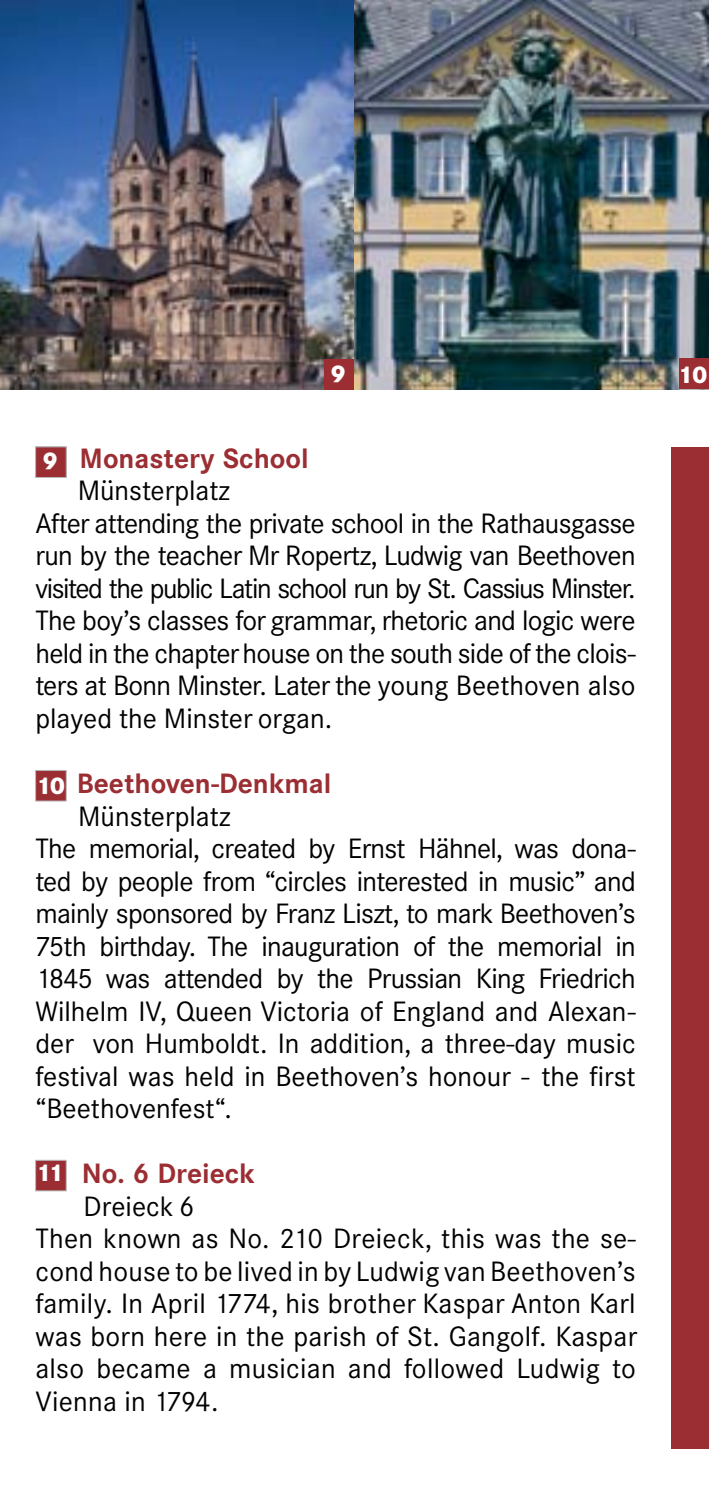
<style>
.page{position:relative;width:709px;height:1489px;background:#fff}
.page>*{position:absolute;margin:0;border:0;box-sizing:border-box;transform-origin:0 0}
.t1{font:27.5px/32.5px "Corporate SBQ";letter-spacing:-.025em;color:#000}
.t2{font:27.5px/32.5px "Corporate SBQ";letter-spacing:.01em;color:#000}
.t3{font:700 27.5px "Corporate SBQ";color:#9b2e33}
.t4{font:800 23.75px "Corporate SBQ";color:#fff}
</style>
<div class="page">
<div style="left:671px;top:447px;width:38px;height:1001px;background:#9b2e33"></div>
<div style="left:36px;top:446px;width:31px;height:31px;background:#b4afb2"></div>
<div style="left:35px;top:446px;width:31px;height:31px;background:#9b2e33;border:1px solid #b6b8ba"></div>
<div style="left:35px;top:770px;width:31px;height:31px;background:#9b2e33;border:1px solid #b6b8ba"></div>
<div style="left:35px;top:1159px;width:31px;height:31px;background:#9b2e33;border:1px solid #b6b8ba"></div>
<img style="left:0;top:0;width:709px;height:389px">
<div style="left:324px;top:359px;width:30px;height:30px;background:#9b2e33"></div>
<div style="left:679px;top:358px;width:30px;height:31px;background:#9b2e33"></div>
<p class="t4" style="left:330px;top:358px;width:17px">9</p>
<p class="t4" style="left:678px;top:359px;width:31px">10</p>
<p class="t3" style="left:79px;top:441px;width:231px">Monastery School</p>
<p class="t1" style="left:35px;top:474px;width:602px;text-indent:42px">Münsterplatz<br>After attending the private school in the Rathausgasse run by the teacher Mr Ropertz, Ludwig van Beethoven visited the public Latin school run by St. Cassius Minster.<br>The boy’s classes for grammar, rhetoric and logic were held in the chapter house on the south side of the clois&shy;ters at Bonn Minster. Later the young Beethoven also played the Minster organ.</p>
<p class="t3" style="left:77px;top:766px;width:256px">Beethoven-Denkmal</p>
<p class="t1" style="left:35px;top:799px;width:602px;text-indent:43px">Münsterplatz<br>The memorial, created by Ernst Hähnel, was dona&shy;ted by people from “circles interested in music” and mainly sponsored by Franz Liszt, to mark Beethoven’s 75th birthday. The inauguration of the memorial in 1845 was attended by the Prussian King Friedrich Wilhelm IV, Queen Victoria of England and Alexan&shy;der von Humboldt. In addition, a three-day music festival was held in Beethoven’s honour - the first “Beethovenfest“.</p>
<p class="t4" style="left:43px;top:446px;width:17px">9</p>
<p class="t4" style="left:36px;top:770px;width:30px">10</p>
<p class="t3" style="left:82px;top:1156px;width:175px">No. 6 Dreieck</p>
<p class="t2" style="left:35px;top:1190px;width:603px;text-indent:48px">Dreieck 6<br>Then known as No. 210 Dreieck, this was the se&shy;cond house to be lived in by Ludwig van Beethoven’s family. In April 1774, his brother Kaspar Anton Karl was born here in the parish of St. Gangolf. Kaspar also became a musician and followed Ludwig to Vienna in 1794.</p>
<p class="t4" style="left:36px;top:1157px;width:29px">11</p>
</div>
